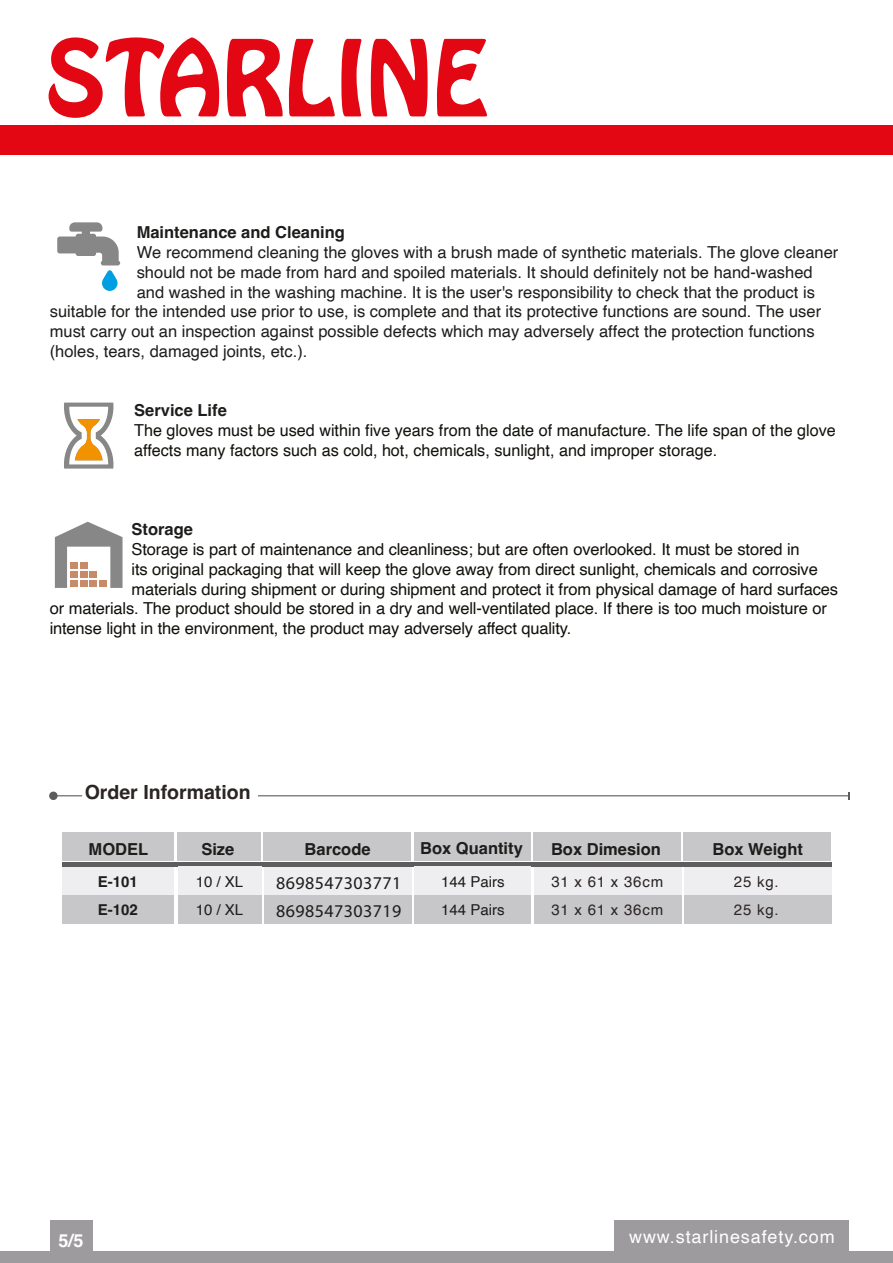
<style>
.page{position:relative;width:893px;height:1263px;background:#fff}
.page>*{position:absolute;margin:0;border:0;box-sizing:border-box;transform-origin:0 0}
.t1{font:700 19.5px "Helvetica";color:#2b2523}
.t2{font:18px/28.5px "Myriad Pro";letter-spacing:.025em;color:#1d1d1b}
.t3{font:18px "Helvetica";letter-spacing:.05em;color:#fff}
.t4{font:700 18px "Helvetica";color:#fff}
.t5{font:16.5px/19.8px "Helvetica";letter-spacing:-.01em;color:#12100b}
.t6{font:16.5px "Helvetica";color:#1d1d1b}
.t7{font:700 16.5px "Helvetica";color:#1d1d1b}
.t8{font:15px/28.5px "Helvetica";letter-spacing:.05em;color:#2b2523}
.t9{font:15px/28.5px "Helvetica";color:#1d1d1b}
.t10{font:700 15px/28.5px "Helvetica";color:#1d1d1b}
</style>
<div class="page">
<div style="left:0;top:126px;width:893px;height:29px;background:#e30613"></div>
<svg style="left:49px;top:37px;width:170px;height:81px"></svg>
<svg style="left:227px;top:38px;width:108px;height:79px"></svg>
<svg style="left:341px;top:38px;width:20px;height:79px"></svg>
<svg style="left:371px;top:38px;width:57px;height:79px"></svg>
<svg style="left:436px;top:39px;width:51px;height:78px"></svg>
<div style="left:0;top:1251px;width:893px;height:12px;background:#9d9b9d"></div>
<div style="left:614px;top:1220px;width:234px;height:43px;background:#9d9b9d"></div>
<div style="left:62px;top:867px;width:112px;height:28px;background:#eeedef"></div>
<div style="left:264px;top:867px;width:147px;height:28px;background:#eeedef"></div>
<div style="left:534px;top:867px;width:147px;height:28px;background:#eeedef"></div>
<div style="left:684px;top:867px;width:147px;height:28px;background:#eeedef"></div>
<div style="left:62px;top:862px;width:769px;height:5px;background:#5f5c5d"></div>
<div style="left:415px;top:867px;width:116px;height:28px;background:#eeedef"></div>
<div style="left:178px;top:867px;width:83px;height:28px;background:#eeedef"></div>
<div style="left:62px;top:895px;width:112px;height:28px;background:#c7c6c8"></div>
<div style="left:264px;top:895px;width:147px;height:28px;background:#c7c6c8"></div>
<div style="left:534px;top:895px;width:147px;height:28px;background:#c7c6c8"></div>
<div style="left:684px;top:895px;width:147px;height:28px;background:#c7c6c8"></div>
<div style="left:415px;top:895px;width:116px;height:28px;background:#c7c6c8"></div>
<div style="left:178px;top:895px;width:83px;height:28px;background:#c7c6c8"></div>
<div style="left:50px;top:1220px;width:43px;height:43px;background:#9d9b9d"></div>
<svg style="left:58px;top:795px;width:24px;height:1px"></svg>
<div style="left:49px;top:791px;width:9px;height:9px;background:#5f5c5d;border-radius:50%"></div>
<hr style="left:258px;top:795px;width:591px;height:1px;background:#5f5c5d">
<div style="left:62px;top:833px;width:111px;height:28px;background:#c7c6c8"></div>
<div style="left:264px;top:833px;width:147px;height:28px;background:#c7c6c8"></div>
<div style="left:534px;top:833px;width:147px;height:28px;background:#c7c6c8"></div>
<div style="left:684px;top:833px;width:147px;height:28px;background:#c7c6c8"></div>
<div style="left:177px;top:833px;width:84px;height:28px;background:#c7c6c8"></div>
<div style="left:414px;top:833px;width:116px;height:28px;background:#c7c6c8"></div>
<svg style="left:57px;top:222px;width:63px;height:69px"></svg>
<svg style="left:55px;top:522px;width:68px;height:66px"></svg>
<div style="left:80px;top:580px;width:8px;height:6px;background:#c88b6a"></div>
<div style="left:89px;top:580px;width:8px;height:6px;background:#c88b6a"></div>
<div style="left:71px;top:580px;width:7px;height:6px;background:#c88b6a"></div>
<div style="left:80px;top:571px;width:8px;height:6px;background:#c88b6a"></div>
<div style="left:71px;top:571px;width:7px;height:6px;background:#c88b6a"></div>
<div style="left:89px;top:571px;width:8px;height:6px;background:#c88b6a"></div>
<div style="left:80px;top:562px;width:8px;height:7px;background:#c88b6a"></div>
<div style="left:71px;top:562px;width:7px;height:7px;background:#c88b6a"></div>
<div style="left:99px;top:580px;width:8px;height:6px;background:#c88b6a"></div>
<svg style="left:64px;top:403px;width:49px;height:66px"></svg>
<p class="t7" style="left:137px;top:222px;width:210px">Maintenance and Cleaning</p>
<p class="t6" style="left:137px;top:239px;width:703px">We recommend cleaning the gloves with a brush made of synthetic materials. The glove cleaner</p>
<p class="t6" style="left:137px;top:259px;width:677px">should not be made from hard and spoiled materials. It should definitely not be hand-washed</p>
<p class="t6" style="left:137px;top:279px;width:680px">and washed in the washing machine. It is the user's responsibility to check that the product is</p>
<p class="t6" style="left:50px;top:299px;width:773px">suitable for the intended use prior to use, is complete and that its protective functions are sound. The user</p>
<p class="t6" style="left:50px;top:319px;width:766px">must carry out an inspection against possible defects which may adversely affect the protection functions</p>
<p class="t6" style="left:50px;top:338px;width:259px">(holes, tears, damaged joints, etc.).</p>
<p class="t7" style="left:134px;top:400px;width:94px">Service Life</p>
<p class="t5" style="left:134px;top:421px;width:703px">The gloves must be used within five years from the date of manufacture. The life span of the glove affects many factors such as cold, hot, chemicals, sunlight, and improper storage.</p>
<p class="t7" style="left:132px;top:519px;width:63px">Storage</p>
<p class="t5" style="left:132px;top:540px;width:670px">Storage is part of maintenance and cleanliness; but are often overlooked. It must be stored in</p>
<p class="t5" style="left:132px;top:560px;width:688px">its original packaging that will keep the glove away from direct sunlight, chemicals and corrosive</p>
<p class="t5" style="left:132px;top:579px;width:708px">materials during shipment or during shipment and protect it from physical damage of hard surfaces</p>
<p class="t5" style="left:50px;top:599px;width:779px">or materials. The product should be stored in a dry and well-ventilated place. If there is too much moisture or</p>
<p class="t5" style="left:50px;top:619px;width:523px">intense light in the environment, the product may adversely affect quality.</p>
<p class="t1" style="left:85px;top:780px;width:167px">Order Information</p>
<p class="t7" style="left:89px;top:839px;width:61px">MODEL</p>
<p class="t7" style="left:201px;top:839px;width:35px">Size</p>
<p class="t7" style="left:305px;top:839px;width:68px">Barcode</p>
<p class="t7" style="left:420px;top:839px;width:104px">Box Quantity</p>
<p class="t7" style="left:551px;top:839px;width:112px">Box Dimesion</p>
<p class="t7" style="left:712px;top:839px;width:92px">Box Weight</p>
<p class="t10" style="left:98px;top:869px;width:42px">E-101<br>E-102</p>
<p class="t9" style="left:196px;top:868px;width:49px">10 / XL<br>10 / XL</p>
<p class="t2" style="left:276px;top:868px;width:127px">8698547303771<br>8698547303719</p>
<p class="t8" style="left:551px;top:868px;width:113px">31 x 61 x 36cm<br>31 x 61 x 36cm</p>
<p class="t9" style="left:441px;top:868px;width:65px">144 Pairs<br>144 Pairs</p>
<p class="t8" style="left:734px;top:868px;width:46px">25 kg.<br>25 kg.</p>
<p class="t4" style="left:59px;top:1230px;width:27px">5/5</p>
<p class="t3" style="left:629px;top:1223px;width:207px">www.starlinesafety.com</p>
</div>
